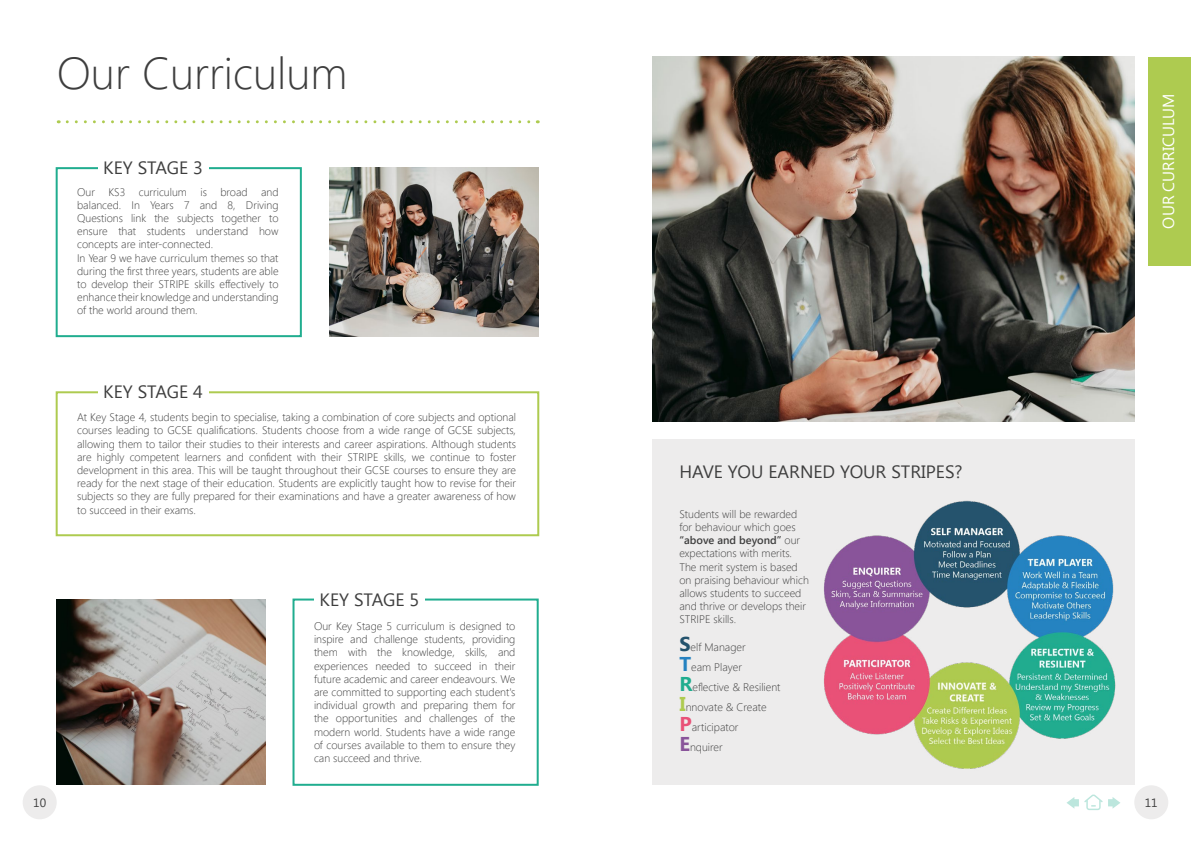
<style>
.page{position:relative;width:1191px;height:842px;background:#fff}
.page>*{position:absolute;margin:0;border:0;box-sizing:border-box;transform-origin:0 0}
.t1{font:300 44.5px "Segoe UI";color:#3e3e3e}
.t2{font:17.8px "Segoe UI";color:#3e3e3e}
.t3{font:16px "Segoe UI";color:#fff}
.t4{font:12px "Segoe UI";color:#3e3e3e}
.t5{font:300 11px/13.2px "Segoe UI";color:#3e3e3e}
.s1{font-weight:600}
.s2{font-weight:700;font-size:20px;color:#24536d}
.s3{font-weight:700;font-size:20px;color:#2582c1}
.s4{font-weight:700;font-size:20px;color:#20ad8f}
.s5{font-weight:700;font-size:20px;color:#aecb50}
.s6{font-weight:700;font-size:20px;color:#e95177}
.s7{font-weight:700;font-size:20px;color:#89549a}
</style>
<div class="page">
<svg style="left:67px;top:120px;width:471px;height:3px"></svg>
<div style="left:23px;top:785px;width:34px;height:34px;background:#edecec;border-radius:50%"></div>
<img style="left:330px;top:168px;width:209px;height:169px">
<img style="left:56px;top:599px;width:209px;height:186px">
<div style="left:652px;top:439px;width:482px;height:346px;background:#edecec"></div>
<div style="left:56px;top:167px;width:246px;height:170px;border:2px solid #20ad8f"></div>
<div style="left:292px;top:598px;width:247px;height:188px;border:2px solid #20ad8f"></div>
<div style="left:56px;top:391px;width:483px;height:145px;border:2px solid #aecb50"></div>
<img style="left:824px;top:500px;width:292px;height:269px">
<div style="left:98px;top:161px;width:110px;height:13px;background:#fff"></div>
<div style="left:314px;top:592px;width:111px;height:14px;background:#fff"></div>
<div style="left:98px;top:385px;width:110px;height:13px;background:#fff"></div>
<div style="left:1148px;top:57px;width:43px;height:208px;background:#aecb50"></div>
<div style="left:1134px;top:785px;width:34px;height:34px;background:#edecec;border-radius:50%"></div>
<img style="left:652px;top:57px;width:482px;height:365px">
<svg style="left:1108px;top:797px;width:12px;height:12px"></svg>
<svg style="left:1066px;top:794px;width:36px;height:16px"></svg>
<h1 class="t1" style="left:57px;top:38px;width:292px">Our Curriculum</h1>
<h2 class="t2" style="left:103px;top:161px;width:101px">KEY STAGE 3</h2>
<p class="t5" style="left:77px;top:185px;width:203px">Our KS3 curriculum is broad and balanced. In Years 7 and 8, Driving Questions link the subjects together to ensure that students understand how concepts are inter-connected.<br>In Year 9 we have curriculum themes so that during the first three years, students are able to develop their STRIPE skills effectively to enhance their knowledge and understanding of the world around them.</p>
<h2 class="t2" style="left:103px;top:385px;width:101px">KEY STAGE 4</h2>
<p class="t5" style="left:77px;top:410px;width:440px;text-align:justify">At Key Stage 4, students begin to specialise, taking a combination of core subjects and optional courses leading to GCSE qualifications. Students choose from a wide range of GCSE subjects, allowing them to tailor their studies to their interests and career aspirations. Although students are highly competent learners and confident with their STRIPE skills, we continue to foster development in this area. This will be taught throughout their GCSE courses to ensure they are ready for the next stage of their education. Students are explicitly taught how to revise for their subjects so they are fully prepared for their examinations and have a greater awareness of how to succeed in their exams.</p>
<p class="t4" style="left:33px;top:798px;width:14px">10</p>
<h2 class="t2" style="left:319px;top:592px;width:101px">KEY STAGE 5</h2>
<p class="t5" style="left:314px;top:619px;width:203px;text-align:justify">Our Key Stage 5 curriculum is designed to inspire and challenge students, providing them with the knowledge, skills, and experiences needed to succeed in their future academic and career endeavours. We are committed to supporting each student's individual growth and preparing them for the opportunities and challenges of the modern world. Students have a wide range of courses available to them to ensure they can succeed and thrive.</p>
<h2 class="t2" style="left:679px;top:465px;width:285px">HAVE YOU EARNED YOUR STRIPES?</h2>
<p class="t5" style="left:679px;top:507px;width:131px">Students will be rewarded for behaviour which goes <span class="s1">“above and beyond”</span> our expectations with merits.<br>The merit system is based on praising behaviour which allows students to succeed and thrive or develops their<br>STRIPE skills.</p>
<p class="t5" style="left:679px;top:636px;width:103px;line-height:20px"><span class="s2">S</span>elf Manager<br><span class="s3">T</span>eam Player<br><span class="s4">R</span>eflective &amp; Resilient<br><span class="s5">I</span>nnovate &amp; Create<br><span class="s6">P</span>articipator<br><span class="s7">E</span>nquirer</p>
<h3 class="t3" style="left:1162px;top:229px;width:136px;rotate:-90deg">OUR CURRICULUM</h3>
<p class="t4" style="left:1144px;top:798px;width:14px">11</p>
</div>
